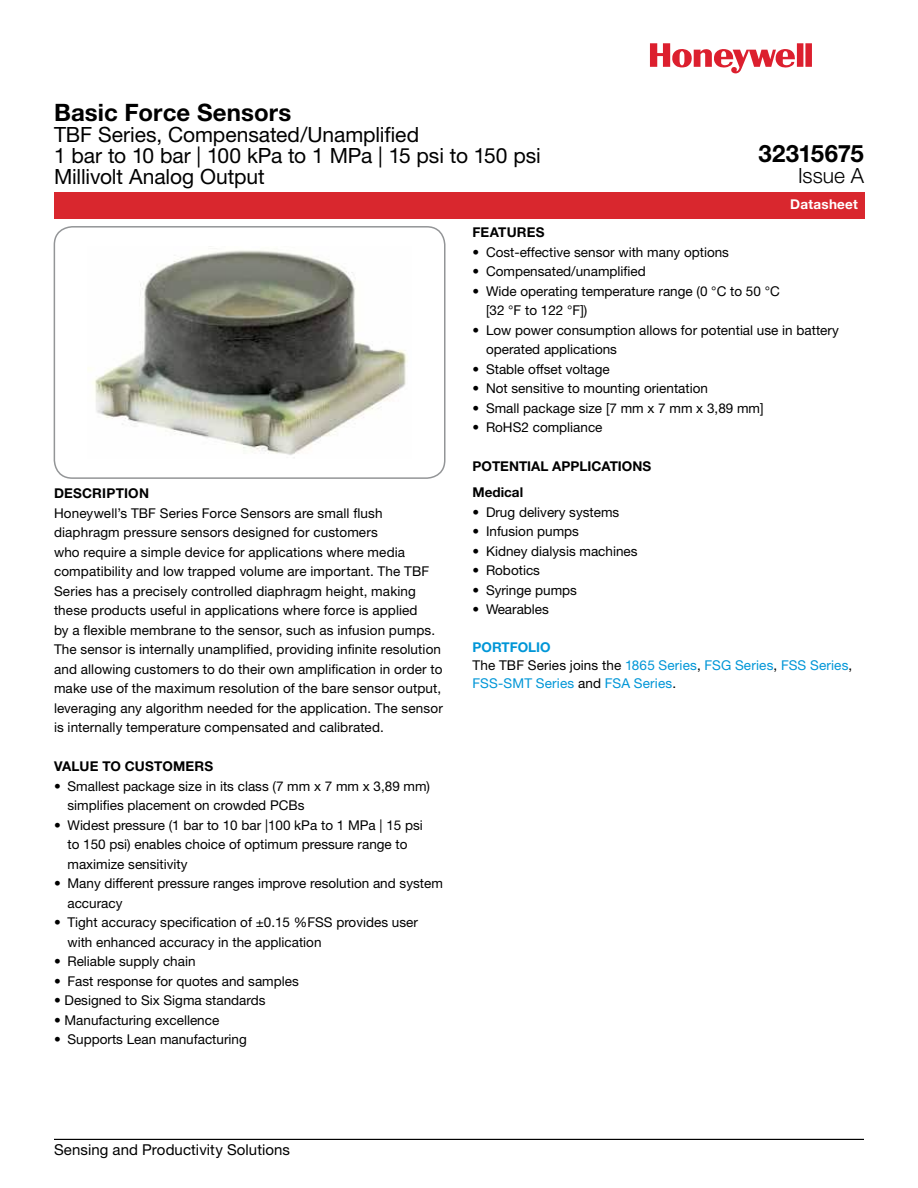
<style>
.page{position:relative;width:918px;height:1188px;background:#fff}
.page>*{position:absolute;margin:0;border:0;box-sizing:border-box;transform-origin:0 0}
.t1{font:700 24px "Helvetica Neue LT Std";letter-spacing:.005em;color:#000}
.t2{font:21px/21px "Helvetica Neue LT Std";letter-spacing:-.005em;color:#000}
.t3{font:300 21px "Helvetica Neue LT Std";color:#000}
.t4{font:15px "Helvetica Neue LT Std";letter-spacing:.005em;color:#000}
.t5{font:13.5px/19.5px "Helvetica Neue LT Std";color:#000}
.t6{font:13.5px/18px "Helvetica Neue LT Std";letter-spacing:.01em;color:#0096d7}
.t7{font:700 13.5px/26.2px "Helvetica Neue LT Std";color:#000}
.t8{font:700 13.5px "Helvetica Neue LT Std";letter-spacing:.02em;color:#fff}
.s1{font-weight:700}
.s2{color:#000}
</style>
<div class="page">
<div style="left:54px;top:226px;width:392px;height:253px;border:2px solid #939597;border-radius:18px"></div>
<svg style="left:650px;top:43px;width:162px;height:30px"></svg>
<div style="left:54px;top:192px;width:810px;height:27px;background:#d9272e"></div>
<hr style="left:54px;top:1139px;width:810px;height:1px;background:#000">
<img style="left:88px;top:250px;width:320px;height:208px">
<h1 class="t1" style="left:54px;top:103px;width:239px">Basic Force Sensors</h1>
<h2 class="t2" style="left:54px;top:125px;width:488px">TBF Series, Compensated/Unamplified<br>1 bar to 10 bar | 100 kPa to 1 MPa | 15 psi to 150 psi<br>Millivolt Analog Output</h2>
<h1 class="t1" style="left:758px;top:145px;width:107px">32315675</h1>
<h2 class="t3" style="left:798px;top:168px;width:67px">Issue A</h2>
<p class="t8" style="left:790px;top:199px;width:69px">Datasheet</p>
<p class="t7" style="left:54px;top:482px;width:97px">DESCRIPTION</p>
<p class="t5" style="left:54px;top:504px;width:390px">Honeywell’s TBF Series Force Sensors are small flush diaphragm pressure sensors designed for customers<br>who require a simple device for applications where media compatibility and low trapped volume are important. The TBF Series has a precisely controlled diaphragm height, making these products useful in applications where force is applied<br>by a flexible membrane to the sensor, such as infusion pumps.<br>The sensor is internally unamplified, providing infinite resolution and allowing customers to do their own amplification in order to make use of the maximum resolution of the bare sensor output, leveraging any algorithm needed for the application. The sensor is internally temperature compensated and calibrated.</p>
<p class="t7" style="left:54px;top:754px;width:161px">VALUE TO CUSTOMERS</p>
<p class="t5" style="left:68px;top:777px;width:364px;text-indent:-14px">• Smallest package size in its class (7 mm x 7 mm x 3,89 mm) simplifies placement on crowded PCBs</p>
<p class="t5" style="left:68px;top:816px;width:357px;text-indent:-14px">• Widest pressure (1 bar to 10 bar |100 kPa to 1 MPa | 15 psi to 150 psi) enables choice of optimum pressure range to maximize sensitivity</p>
<p class="t5" style="left:68px;top:875px;width:377px;text-indent:-14px">• Many different pressure ranges improve resolution and system accuracy</p>
<p class="t5" style="left:68px;top:914px;width:352px;text-indent:-14px">• Tight accuracy specification of ±0.15 %FSS provides user with enhanced accuracy in the application</p>
<p class="t5" style="left:54px;top:953px;width:143px">• Reliable supply chain</p>
<p class="t5" style="left:54px;top:972px;width:246px">• Fast response for quotes and samples</p>
<p class="t5" style="left:54px;top:992px;width:213px">• Designed to Six Sigma standards</p>
<p class="t5" style="left:54px;top:1011px;width:167px">• Manufacturing excellence</p>
<p class="t5" style="left:54px;top:1031px;width:194px">• Supports Lean manufacturing</p>
<p class="t7" style="left:472px;top:221px;width:74px">FEATURES</p>
<p class="t5" style="left:472px;top:243px;width:258px">• Cost-effective sensor with many options</p>
<p class="t5" style="left:472px;top:263px;width:175px">• Compensated/unamplified</p>
<p class="t5" style="left:486px;top:282px;width:295px;text-indent:-14px">• Wide operating temperature range (0 °C to 50 °C [32 °F to 122 °F])</p>
<p class="t5" style="left:486px;top:321px;width:354px;text-indent:-14px">• Low power consumption allows for potential use in battery operated applications</p>
<p class="t5" style="left:472px;top:360px;width:139px">• Stable offset voltage</p>
<p class="t5" style="left:472px;top:380px;width:237px">• Not sensitive to mounting orientation</p>
<p class="t5" style="left:472px;top:399px;width:293px">• Small package size [7 mm x 7 mm x 3,89 mm]</p>
<p class="t5" style="left:472px;top:419px;width:132px">• RoHS2 compliance</p>
<p class="t7" style="left:472px;top:455px;width:180px">POTENTIAL APPLICATIONS<br>Medical</p>
<p class="t5" style="left:472px;top:503px;width:148px">• Drug delivery systems</p>
<p class="t5" style="left:472px;top:523px;width:108px">• Infusion pumps</p>
<p class="t5" style="left:472px;top:542px;width:167px">• Kidney dialysis machines</p>
<p class="t5" style="left:472px;top:562px;width:69px">• Robotics</p>
<p class="t5" style="left:472px;top:581px;width:106px">• Syringe pumps</p>
<p class="t5" style="left:472px;top:601px;width:78px">• Wearables</p>
<p class="t6" style="left:472px;top:639px;width:381px"><span class="s1">PORTFOLIO<br></span><span class="s2">The TBF Series joins the</span> 1865 Series<span class="s2">,</span> FSG Series<span class="s2">,</span> FSS Series<span class="s2">,<br></span>FSS-SMT Series <span class="s2">and</span> FSA Series<span class="s2">.</span></p>
<p class="t4" style="left:54px;top:1143px;width:238px">Sensing and Productivity Solutions</p>
</div>
